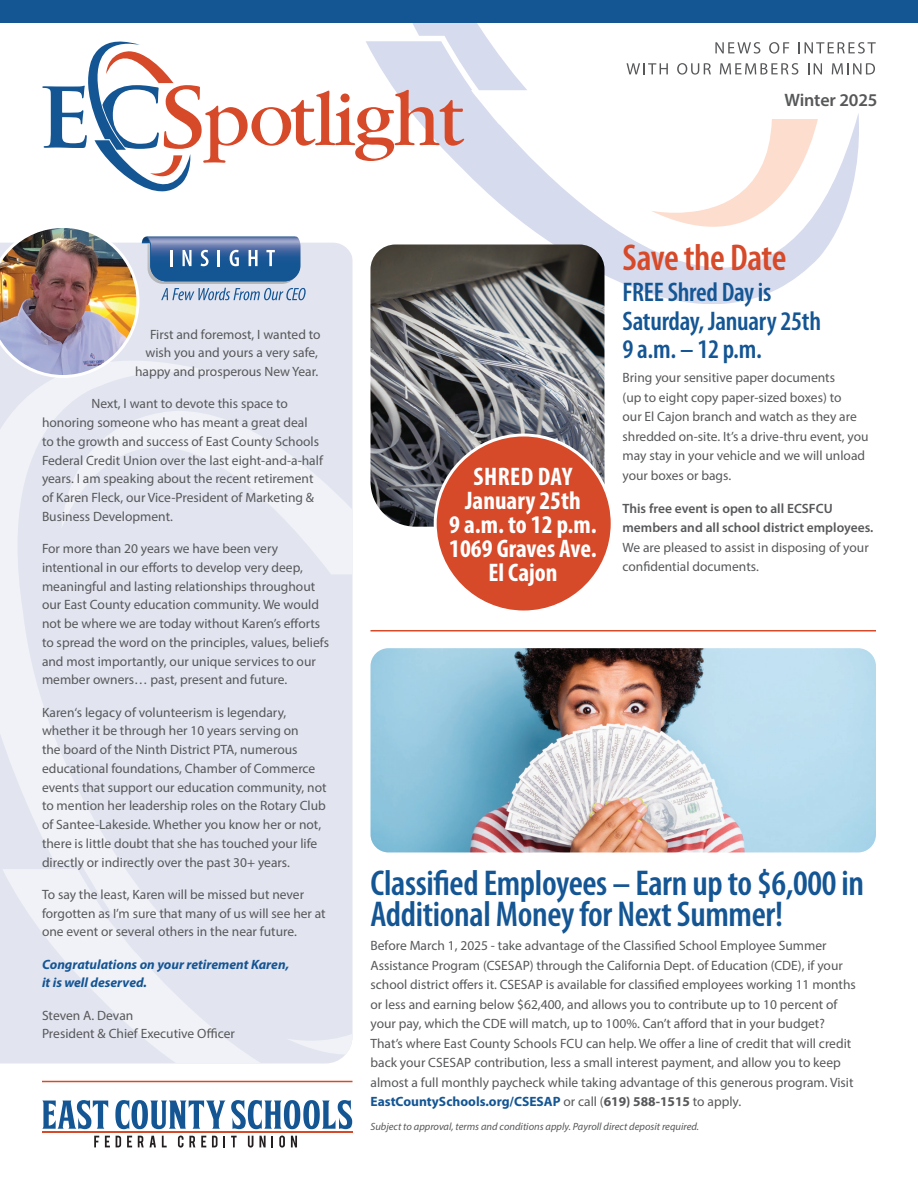
<style>
.page{position:relative;width:918px;height:1188px;background:#fff}
.page>*{position:absolute;margin:0;border:0;box-sizing:border-box;transform-origin:0 0}
.t1{font:600 condensed 37.5px "Myriad Pro";letter-spacing:-.015em;color:#d64929}
.t2{font:600 condensed 36px/31.5px "Myriad Pro";letter-spacing:-.01em;color:#145594}
.t3{font:600 condensed 27px/28.5px "Myriad Pro";letter-spacing:-.01em;color:#145594}
.t4{font:700 condensed 25.5px/24px "Myriad Pro";color:#fff;text-align:center}
.t5{font:600 18px "Myriad Pro";letter-spacing:-.01em;color:#57585a}
.t6{font:13.5px/18.8px "Myriad Pro";color:#57585a}
.t7{font:600 13.5px/19.5px "Myriad Pro";color:#57585a}
.t8{font:italic 700 13.5px/18.8px "Myriad Pro";color:#145594}
.t9{font:italic 10.5px "Myriad Pro";color:#57585a}
.s1{font-weight:700;color:#145594}
.s2{font-weight:700}
</style>
<div class="page">
<div style="left:0;top:378px;width:352px;height:686px;background:#e2e4ef"></div>
<svg style="left:244px;top:411px;width:108px;height:163px;fill:#e2e4ef"></svg>
<svg style="left:0;top:378px;width:244px;height:540px;fill:#e2e4ef"></svg>
<svg style="left:2px;top:869px;width:350px;height:195px;fill:#e2e4ef"></svg>
<svg style="left:486px;top:42px;width:373px;height:262px"></svg>
<svg style="left:715px;top:42px;width:45px;height:12px"></svg>
<svg style="left:769px;top:42px;width:20px;height:12px"></svg>
<svg style="left:799px;top:42px;width:77px;height:12px"></svg>
<svg style="left:627px;top:63px;width:41px;height:11px"></svg>
<svg style="left:677px;top:63px;width:34px;height:12px"></svg>
<svg style="left:720px;top:63px;width:78px;height:12px"></svg>
<svg style="left:808px;top:63px;width:14px;height:11px"></svg>
<svg style="left:832px;top:63px;width:43px;height:12px"></svg>
<svg style="left:42px;top:22px;width:485px;height:169px"></svg>
<div style="left:0;top:0;width:918px;height:22px;background:#145594"></div>
<img style="left:0;top:228px;width:353px;height:150px">
<hr style="left:42px;top:1132px;width:311px;height:1px;background:#d64929">
<svg style="left:94px;top:1136px;width:5px;height:11px"></svg>
<svg style="left:105px;top:1136px;width:5px;height:11px"></svg>
<svg style="left:116px;top:1136px;width:5px;height:11px"></svg>
<svg style="left:127px;top:1136px;width:5px;height:11px"></svg>
<svg style="left:138px;top:1136px;width:6px;height:11px"></svg>
<svg style="left:150px;top:1136px;width:6px;height:11px"></svg>
<svg style="left:162px;top:1136px;width:5px;height:11px"></svg>
<svg style="left:178px;top:1136px;width:17px;height:12px"></svg>
<svg style="left:201px;top:1136px;width:5px;height:11px"></svg>
<svg style="left:212px;top:1136px;width:13px;height:11px"></svg>
<svg style="left:231px;top:1136px;width:6px;height:11px"></svg>
<svg style="left:248px;top:1136px;width:5px;height:12px"></svg>
<svg style="left:259px;top:1136px;width:7px;height:11px"></svg>
<svg style="left:279px;top:1136px;width:6px;height:12px"></svg>
<svg style="left:291px;top:1136px;width:6px;height:11px"></svg>
<svg style="left:42px;top:1100px;width:66px;height:29px"></svg>
<svg style="left:115px;top:1100px;width:237px;height:29px"></svg>
<hr style="left:42px;top:1081px;width:310px;height:1px;background:#d64929">
<hr style="left:370px;top:630px;width:506px;height:2px;background:#d64929">
<img style="left:370px;top:244px;width:234px;height:283px">
<div style="left:435px;top:435px;width:177px;height:177px;background:#d64929;border-radius:50%"></div>
<img style="left:370px;top:648px;width:506px;height:204px">
<h3 class="t5" style="left:785px;top:89px;width:94px">Winter 2025</h3>
<p class="t6" style="left:135px;top:325px;width:187px;text-align:right">First and foremost, I wanted to wish you and yours a very safe, happy and prosperous New Year.</p>
<p class="t6" style="left:42px;top:394px;width:282px;text-indent:50px">Next, I want to devote this space to honoring someone who has meant a great deal<br>to the growth and success of East County Schools Federal Credit Union over the last eight-and-a-half years. I am speaking about the recent retirement of Karen Fleck, our Vice-President of Marketing &amp; Business Development.</p>
<p class="t6" style="left:42px;top:539px;width:289px">For more than 20 years we have been very intentional in our efforts to develop very deep, meaningful and lasting relationships throughout our East County education community. We would not be where we are today without Karen’s efforts to spread the word on the principles, values, beliefs and most importantly, our unique services to our member owners… past, present and future.</p>
<p class="t6" style="left:42px;top:703px;width:286px">Karen‘s legacy of volunteerism is legendary, whether it be through her 10 years serving on<br>the board of the Ninth District PTA, numerous educational foundations, Chamber of Commerce events that support our education community, not to mention her leadership roles on the Rotary Club of Santee-Lakeside. Whether you know her or not, there is little doubt that she has touched your life directly or indirectly over the past 30+ years.</p>
<p class="t6" style="left:42px;top:885px;width:285px">To say the least, Karen will be missed but never forgotten as I’m sure that many of us will see her at one event or several others in the near future.</p>
<p class="t8" style="left:42px;top:954px;width:249px">Congratulations on your retirement Karen, it is well deserved.</p>
<p class="t6" style="left:42px;top:1006px;width:194px">Steven A. Devan<br>President &amp; Chief Executive Officer</p>
<h3 class="t4" style="left:449px;top:464px;width:149px">SHRED DAY<br>January 25th<br>9 a.m. to 12 p.m.<br>1069 Graves Ave.<br>El Cajon</h3>
<h1 class="t1" style="left:622px;top:234px;width:165px">Save the Date</h1>
<h3 class="t3" style="left:622px;top:277px;width:200px">FREE Shred Day is<br>Saturday, January 25th<br>9 a.m. – 12 p.m.</h3>
<p class="t6" style="left:622px;top:368px;width:248px;line-height:19.5px">Bring your sensitive paper documents<br>(up to eight copy paper-sized boxes) to<br>our El Cajon branch and watch as they are shredded on-site. It’s a drive-thru event, you may stay in your vehicle and we will unload your boxes or bags.</p>
<p class="t7" style="left:622px;top:498px;width:252px">This free event is open to all ECSFCU members and all school district employees.</p>
<p class="t6" style="left:622px;top:537px;width:248px;line-height:19.5px">We are pleased to assist in disposing of your confidential documents.</p>
<h2 class="t2" style="left:370px;top:867px;width:495px">Classified Employees – Earn up to $6,000 in<br>Additional Money for Next Summer!</h2>
<p class="t6" style="left:370px;top:936px;width:487px;line-height:19.5px">Before March 1, 2025 - take advantage of the Classified School Employee Summer Assistance Program (CSESAP) through the California Dept. of Education (CDE), if your school district offers it. CSESAP is available for classified employees working 11 months or less and earning below $62,400, and allows you to contribute up to 10 percent of your pay, which the CDE will match, up to 100%. Can’t afford that in your budget?<br>That’s where East County Schools FCU can help. We offer a line of credit that will credit back your CSESAP contribution, less a small interest payment, and allow you to keep almost a full monthly paycheck while taking advantage of this generous program. Visit <span class="s1">EastCountySchools.org/CSESAP</span> or call (<span class="s2">619) 588-1515</span> to apply.</p>
<p class="t9" style="left:370px;top:1119px;width:330px">Subject to approval, terms and conditions apply. Payroll direct deposit required.</p>
</div>
